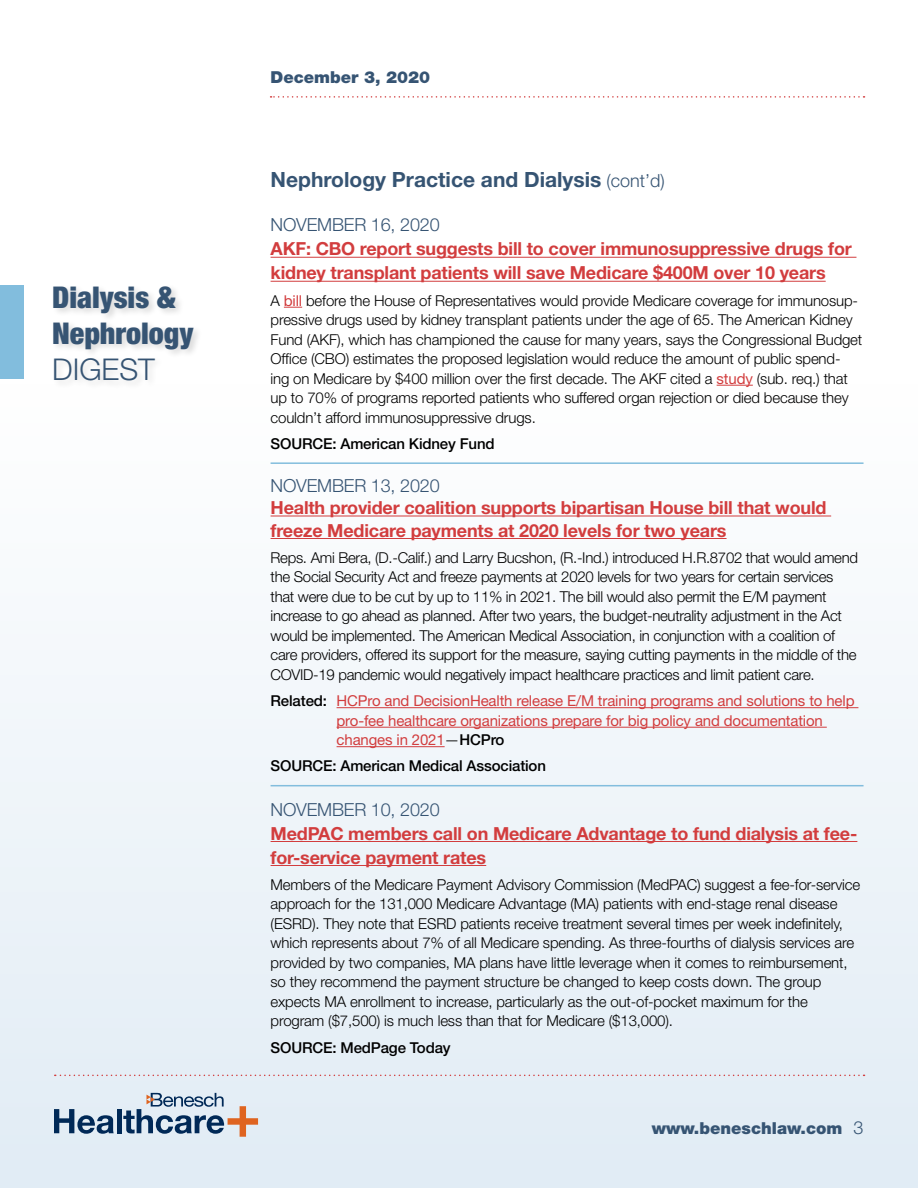
<style>
.page{position:relative;width:918px;height:1188px;background:#fff}
.page>*{position:absolute;margin:0;border:0;box-sizing:border-box;transform-origin:0 0}
.t1{font:900 condensed 30px/36px "Helvetica Neue";color:#365473}
.t2{font:300 30px "Helvetica Neue";color:#365473}
.t3{font:700 21px "Helvetica Neue";color:#365473}
.t4{font:700 18px/24px "Helvetica Neue";letter-spacing:-.01em;color:#d23d3e}
.t5{font:300 18px "Helvetica Neue";letter-spacing:-.01em;color:#365473}
.t6{font:900 16.5px "Helvetica Neue";color:#365473}
.t7{font:300 15px/19.5px "Helvetica Neue";letter-spacing:-.01em;color:#000}
.t8{font:15px/19.5px "Helvetica Neue";letter-spacing:-.01em;color:#d23d3e}
.t9{font:500 15px "Helvetica Neue";letter-spacing:-.01em;color:#000}
.s1{font-weight:300;font-size:18px}
.s2{font-weight:400;color:#d23d3e}
.s3{font-weight:500;color:#000}
.s4{font-weight:300;color:#000}
</style>
<div class="page">
<div style="left:0;top:385px;width:918px;height:803px;background:linear-gradient(to bottom,#fefefe,#e1ecf5)"></div>
<hr style="left:271px;top:257px;width:585px;height:1px;background:#d23d3e">
<hr style="left:271px;top:281px;width:555px;height:1px;background:#d23d3e">
<svg style="left:284px;top:307px;width:18px;height:1px"></svg>
<hr style="left:717px;top:385px;width:36px;height:1px;background:#d23d3e">
<hr style="left:271px;top:462px;width:593px;height:2px;background:#82bddd">
<hr style="left:271px;top:516px;width:560px;height:1px;background:#d23d3e">
<hr style="left:271px;top:538px;width:456px;height:1px;background:#d23d3e">
<hr style="left:337px;top:707px;width:521px;height:1px;background:#d23d3e">
<hr style="left:337px;top:727px;width:490px;height:1px;background:#d23d3e">
<hr style="left:337px;top:746px;width:108px;height:1px;background:#d23d3e">
<hr style="left:271px;top:785px;width:593px;height:1px;background:#82bddd">
<hr style="left:271px;top:841px;width:586px;height:1px;background:#d23d3e">
<hr style="left:271px;top:865px;width:215px;height:1px;background:#d23d3e">
<svg style="left:271px;top:96px;width:594px;height:2px"></svg>
<div style="left:0;top:285px;width:23px;height:93px;background:#82bddd"></div>
<svg style="left:55px;top:1075px;width:810px;height:1px"></svg>
<svg style="left:54px;top:1109px;width:60px;height:25px"></svg>
<hr style="left:117px;top:1109px;width:4px;height:24px;background:#002957">
<svg style="left:123px;top:1093px;width:135px;height:44px;background:#adb6c2"></svg>
<div style="left:51px;top:283px;width:151px;height:106px;background:#000;opacity:.15"></div>
<h1 class="t1" style="left:52px;top:279px;width:143px">Dialysis &amp;<br>Nephrology</h1>
<h1 class="t2" style="left:52px;top:351px;width:104px">DIGEST</h1>
<p class="t6" style="left:271px;top:67px;width:161px">December 3, 2020</p>
<h2 class="t3" style="left:271px;top:167px;width:396px">Nephrology Practice and Dialysis <span class="s1">(cont’d)</span></h2>
<p class="t5" style="left:271px;top:214px;width:171px">NOVEMBER 16, 2020</p>
<p class="t4" style="left:271px;top:237px;width:583px">AKF: CBO report suggests bill to cover immunosuppressive drugs for kidney transplant patients will save Medicare $400M over 10 years</p>
<p class="t7" style="left:271px;top:290px;width:593px">A <span class="s2">bill</span> before the House of Representatives would provide Medicare coverage for immunosup&shy;pressive drugs used by kidney transplant patients under the age of 65. The American Kidney Fund (AKF), which has championed the cause for many years, says the Congressional Budget Office (CBO) estimates the proposed legislation would reduce the amount of public spend&shy;ing on Medicare by $400 million over the first decade. The AKF cited a <span class="s2">study</span> (sub. req.) that up to 70% of programs reported patients who suffered organ rejection or died because they couldn’t afford immunosuppressive drugs.</p>
<p class="t9" style="left:271px;top:435px;width:226px">SOURCE: American Kidney Fund</p>
<p class="t5" style="left:271px;top:474px;width:171px">NOVEMBER 13, 2020</p>
<p class="t4" style="left:271px;top:496px;width:557px;line-height:22.5px">Health provider coalition supports bipartisan House bill that would freeze Medicare payments at 2020 levels for two years</p>
<p class="t7" style="left:271px;top:548px;width:589px">Reps. Ami Bera, (D.-Calif.) and Larry Bucshon, (R.-Ind.) introduced H.R.8702 that would amend the Social Security Act and freeze payments at 2020 levels for two years for certain services that were due to be cut by up to 11% in 2021. The bill would also permit the E/M payment increase to go ahead as planned. After two years, the budget-neutrality adjustment in the Act would be implemented. The American Medical Association, in conjunction with a coalition of care providers, offered its support for the measure, saying cutting payments in the middle of the COVID-19 pandemic would negatively impact healthcare practices and limit patient care.</p>
<p class="t8" style="left:337px;top:691px;width:520px;text-indent:-66px"><span class="s3">Related:</span> HCPro and DecisionHealth release E/M training programs and solutions to help pro-fee healthcare organizations prepare for big policy and documentation changes in 2021<span class="s4">—</span><span class="s3">HCPro</span></p>
<p class="t9" style="left:271px;top:757px;width:277px">SOURCE: American Medical Association</p>
<p class="t5" style="left:271px;top:798px;width:171px">NOVEMBER 10, 2020</p>
<p class="t4" style="left:271px;top:821px;width:588px">MedPAC members call on Medicare Advantage to fund dialysis at fee&shy;for-service payment rates</p>
<p class="t7" style="left:271px;top:875px;width:591px">Members of the Medicare Payment Advisory Commission (MedPAC) suggest a fee-for-service approach for the 131,000 Medicare Advantage (MA) patients with end-stage renal disease (ESRD). They note that ESRD patients receive treatment several times per week indefinitely, which represents about 7% of all Medicare spending. As three-fourths of dialysis services are provided by two companies, MA plans have little leverage when it comes to reimbursement, so they recommend the payment structure be changed to keep costs down. The group expects MA enrollment to increase, particularly as the out-of-pocket maximum for the program ($7,500) is much less than that for Medicare ($13,000).</p>
<p class="t9" style="left:271px;top:1038px;width:182px">SOURCE: MedPage Today</p>
<p class="t6" style="left:652px;top:1119px;width:213px">www.beneschlaw.com <span class="s1">3</span></p>
</div>
